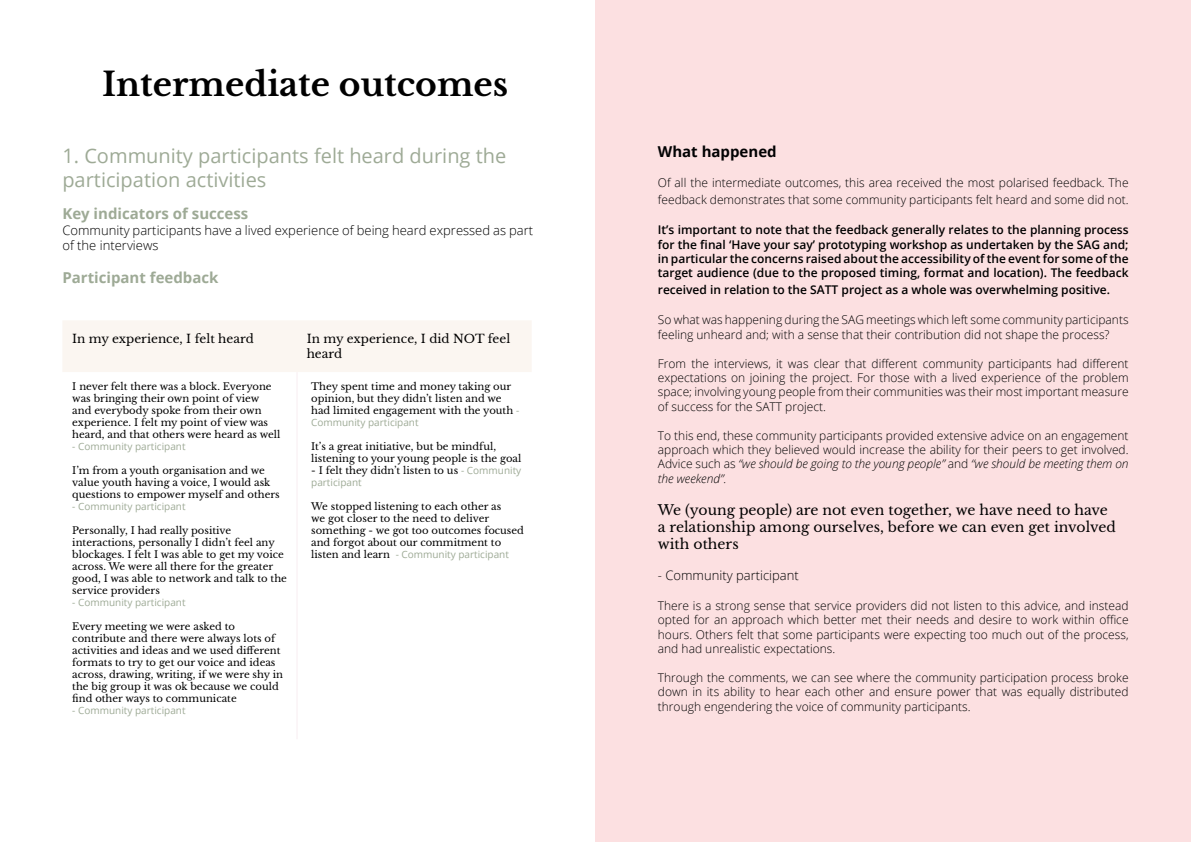
<style>
.page{position:relative;width:1191px;height:842px;background:#fff}
.page>*{position:absolute;margin:0;border:0;box-sizing:border-box;transform-origin:0 0}
.t1{font:700 33px "Libre Baskerville";color:#000}
.t2{font:20px/24px "Open Sans";color:#9eaa96}
.t3{font:700 15px "Open Sans";color:#9eaa96}
.t4{font:700 15px "Open Sans";color:#020203}
.t5{font:14px/16.8px "Libre Baskerville";color:#000}
.t6{font:300 13px/15.6px "Open Sans";color:#000}
.t7{font:300 12px/14.4px "Open Sans";color:#000;text-align:justify}
.t8{font:600 12px/14.4px "Open Sans";color:#000;text-align:justify}
.t9{font:12px/14.4px "Libre Baskerville";color:#000}
.t10{font:10px/12px "Libre Baskerville";color:#000}
.t11{font:10px "Open Sans";color:#9eaa96}
.s1{font-family:"Open Sans";color:#9eaa96}
.s2{font-family:"Libre Baskerville";color:#000}
.s3{font-style:italic}
</style>
<div class="page">
<div style="left:595px;top:0;width:596px;height:842px;background:#fce0e1"></div>
<div style="left:63px;top:321px;width:468px;height:51px;background:#fbf6f1"></div>
<hr style="left:296px;top:372px;width:1px;height:367px;background:#f8edf1">
<h1 class="t1" style="left:102px;top:64px;width:408px">Intermediate outcomes</h1>
<h2 class="t2" style="left:62px;top:143px;width:445px">1. Community participants felt heard during the participation activities</h2>
<p class="t3" style="left:62px;top:203px;width:187px">Key indicators of success</p>
<p class="t6" style="left:62px;top:222px;width:472px">Community participants have a lived experience of being heard expressed as part of the interviews</p>
<p class="t3" style="left:62px;top:267px;width:158px">Participant feedback</p>
<p class="t9" style="left:72px;top:332px;width:183px">In my experience, I felt heard</p>
<p class="t9" style="left:307px;top:332px;width:205px">In my experience, I did NOT feel heard</p>
<p class="t10" style="left:72px;top:381px;width:209px">I never felt there was a block. Everyone was bringing their own point of view and everybody spoke from their own experience. I felt my point of view was heard, and that others were heard as well</p>
<p class="t11" style="left:72px;top:440px;width:115px">- Community participant</p>
<p class="t10" style="left:72px;top:465px;width:209px">I’m from a youth organisation and we value youth having a voice, I would ask questions to empower myself and others</p>
<p class="t11" style="left:72px;top:500px;width:115px">- Community participant</p>
<p class="t10" style="left:72px;top:525px;width:216px">Personally, I had really positive interactions, personally I didn’t feel any blockages. I felt I was able to get my voice across. We were all there for the greater good, I was able to network and talk to the service providers</p>
<p class="t11" style="left:72px;top:596px;width:115px">- Community participant</p>
<p class="t10" style="left:72px;top:621px;width:212px">Every meeting we were asked to contribute and there were always lots of activities and ideas and we used different formats to try to get our voice and ideas across, drawing, writing, if we were shy in the big group it was ok because we could find other ways to communicate</p>
<p class="t11" style="left:72px;top:704px;width:115px">- Community participant</p>
<p class="t10" style="left:311px;top:381px;width:210px">They spent time and money taking our opinion, but they didn’t listen and we had limited engagement with the youth <span class="s1">-</span></p>
<p class="t11" style="left:311px;top:416px;width:109px">Community participant</p>
<p class="t10" style="left:311px;top:441px;width:212px">It’s a great initiative, but be mindful, listening to your young people is the goal</p>
<p class="t10" style="left:311px;top:465px;width:211px">- I felt they didn’t listen to us <span class="s1">- Community</span></p>
<p class="t11" style="left:311px;top:476px;width:52px">participant</p>
<p class="t10" style="left:311px;top:501px;width:214px">We stopped listening to each other as<br>we got closer to the need to deliver something - we got too outcomes focused and forgot about our commitment to</p>
<p class="t11" style="left:311px;top:548px;width:199px"><span class="s2">listen and learn</span> - Community participant</p>
<p class="t4" style="left:658px;top:141px;width:120px">What happened</p>
<p class="t7" style="left:658px;top:174px;width:472px;line-height:16.8px">Of all the intermediate outcomes, this area received the most polarised feedback. The feedback demonstrates that some community participants felt heard and some did not.</p>
<p class="t8" style="left:658px;top:222px;width:472px">It’s important to note that the feedback generally relates to the planning process for the final ‘Have your say’ prototyping workshop as undertaken by the SAG and; in particular the concerns raised about the accessibility of the event for some of the target audience (due to the proposed timing, format and location). The feedback</p>
<p class="t8" style="left:658px;top:282px;width:453px">received in relation to the SATT project as a whole was overwhelming positive.</p>
<p class="t7" style="left:658px;top:312px;width:472px">So what was happening during the SAG meetings which left some community participants feeling unheard and; with a sense that their contribution did not shape the process?</p>
<p class="t7" style="left:658px;top:356px;width:472px">From the interviews, it was clear that different community participants had different expectations on joining the project. For those with a lived experience of the problem space; involving young people from their communities was their most important measure of success for the SATT project.</p>
<p class="t7" style="left:658px;top:428px;width:472px">To this end, these community participants provided extensive advice on an engagement approach which they believed would increase the ability for their peers to get involved.<br>Advice such as <span class="s3">“we should be going to the young people”</span> and <span class="s3">“we should be meeting them on the weekend”.</span></p>
<p class="t5" style="left:658px;top:502px;width:459px">We (young people) are not even together, we have need to have a relationship among ourselves, before we can even get involved with others</p>
<p class="t6" style="left:658px;top:567px;width:142px">- Community participant</p>
<p class="t7" style="left:658px;top:598px;width:472px">There is a strong sense that service providers did not listen to this advice, and instead opted for an approach which better met their needs and desire to work within office hours. Others felt that some participants were expecting too much out of the process, and had unrealistic expectations.</p>
<p class="t7" style="left:658px;top:670px;width:472px">Through the comments, we can see where the community participation process broke down in its ability to hear each other and ensure power that was equally distributed through engendering the voice of community participants.</p>
</div>
